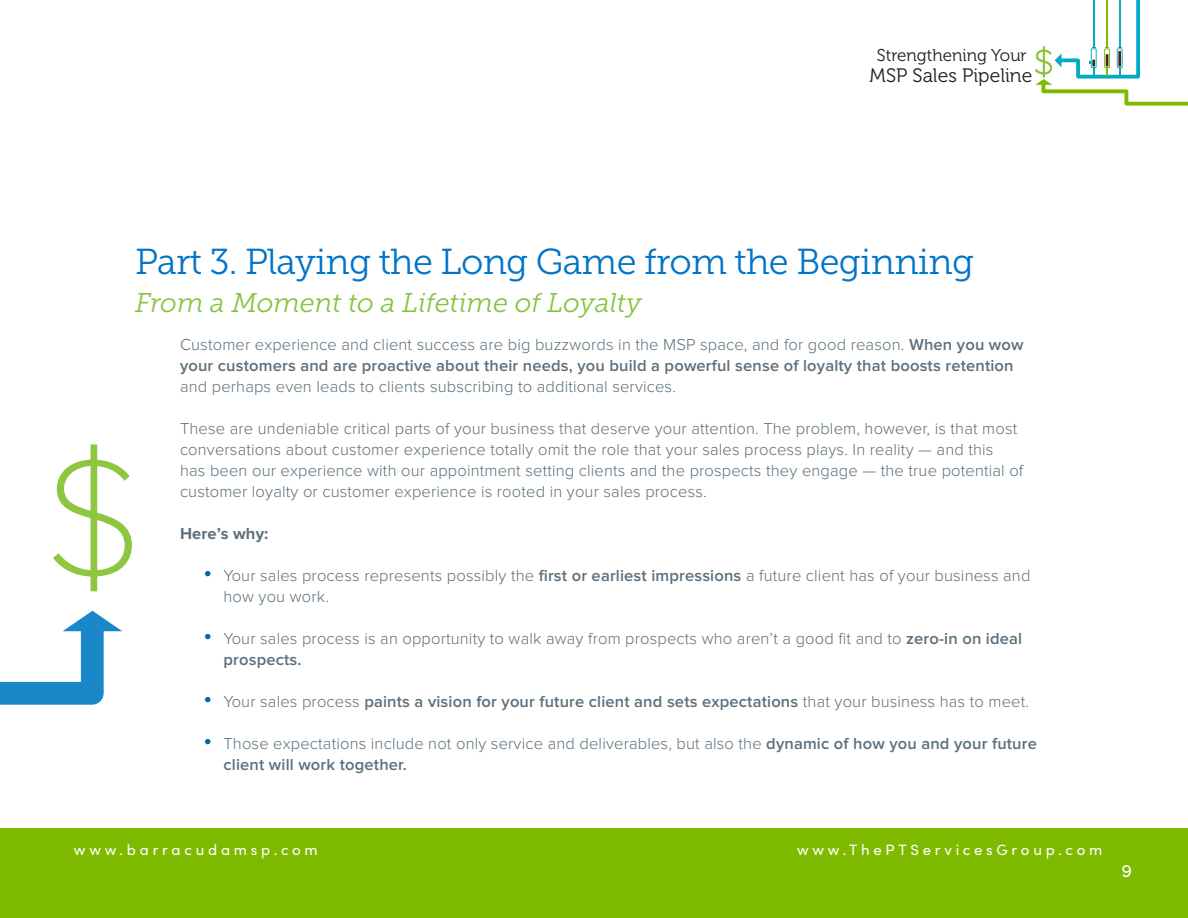
<style>
.page{position:relative;width:1188px;height:918px;background:#fff}
.page>*{position:absolute;margin:0;border:0;box-sizing:border-box;transform-origin:0 0}
.t1{font:100 167.55px "Proxima Nova";color:#8dc63f}
.t2{font:36px "Museo Slab 300";letter-spacing:-.02em;color:#0074c8}
.t3{font:100 34.65px "Proxima Nova";color:#7ebb00}
.t4{font:italic 27px "Museo Slab 300";letter-spacing:-.005em;color:#85c441}
.t5{font:19.35px "Museo 300";color:#231f20}
.t6{font:18px "Sofia Pro";color:#fff}
.t7{font:17.1px "Museo 300";color:#231f20}
.t8{font:300 16.5px/21px "Proxima Nova";letter-spacing:.01em;color:#5c6f7c}
.t9{font:600 16.5px/21px "Proxima Nova";letter-spacing:.01em;color:#5c6f7c}
.t10{font:700 16.5px "Proxima Nova";letter-spacing:.01em;color:#5c6f7c}
.t11{font:15px "Sofia Pro";letter-spacing:.25em;color:#fff}
.s1{font-weight:300}
.s2{font-family:"Trade Gothic LT Std Bd 2";font-weight:400;font-size:15px;color:#006a9e}
.s3{font-weight:600}
</style>
<div class="page">
<div style="left:0;top:828px;width:1188px;height:90px;background:#7ebb00"></div>
<svg style="left:1035px;top:0;width:153px;height:106px"></svg>
<svg style="left:0;top:610px;width:122px;height:95px"></svg>
<svg style="left:53px;top:444px;width:79px;height:148px"></svg>
<h3 class="t3" style="left:1034px;top:43px;width:21px">$</h3>
<p class="t7" style="left:877px;top:45px;width:151px">Strengthening Your</p>
<p class="t5" style="left:870px;top:65px;width:164px">MSP Sales Pipeline</p>
<h2 class="t2" style="left:135px;top:242px;width:841px">Part 3. Playing the Long Game from the Beginning</h2>
<h3 class="t4" style="left:135px;top:288px;width:508px">From a Moment to a Lifetime of Loyalty</h3>
<p class="t9" style="left:180px;top:334px;width:845px"><span class="s1">Customer experience and client success are big buzzwords in the MSP space, and for good reason.</span> When you wow your customers and are proactive about their needs, you build a powerful sense of loyalty that boosts retention</p>
<p class="t8" style="left:180px;top:376px;width:498px">and perhaps even leads to clients subscribing to additional services.</p>
<p class="t8" style="left:180px;top:418px;width:845px">These are undeniable critical parts of your business that deserve your attention. The problem, however, is that most conversations about customer experience totally omit the role that your sales process plays. In reality — and this<br>has been our experience with our appointment setting clients and the prospects they engage — the true potential of customer loyalty or customer experience is rooted in your sales process.</p>
<p class="t10" style="left:180px;top:521px;width:90px">Here’s why:</p>
<p class="t8" style="left:224px;top:565px;width:808px;text-indent:-20px"><span class="s2">•</span> Your sales process represents possibly the <span class="s3">first or earliest impressions</span> a future client has of your business and how you work.</p>
<p class="t8" style="left:224px;top:628px;width:800px;text-indent:-20px"><span class="s2">•</span> Your sales process is an opportunity to walk away from prospects who aren’t a good fit and to <span class="s3">zero-in on ideal prospects.</span></p>
<p class="t9" style="left:204px;top:691px;width:827px"><span class="s2">•</span> <span class="s1">Your sales process</span> paints a vision for your future client and sets expectations <span class="s1">that your business has to meet.</span></p>
<p class="t8" style="left:224px;top:733px;width:815px;text-indent:-20px"><span class="s2">•</span> Those expectations include not only service and deliverables, but also the <span class="s3">dynamic of how you and your future client will work together.</span></p>
<h1 class="t1" style="left:45px;top:425px;width:98px">$</h1>
<p class="t11" style="left:74px;top:839px;width:245px">www.barracudamsp.com</p>
<p class="t11" style="left:797px;top:839px;width:307px">www.ThePTServicesGroup.com</p>
<p class="t6" style="left:1121px;top:858px;width:12px">9</p>
</div>
